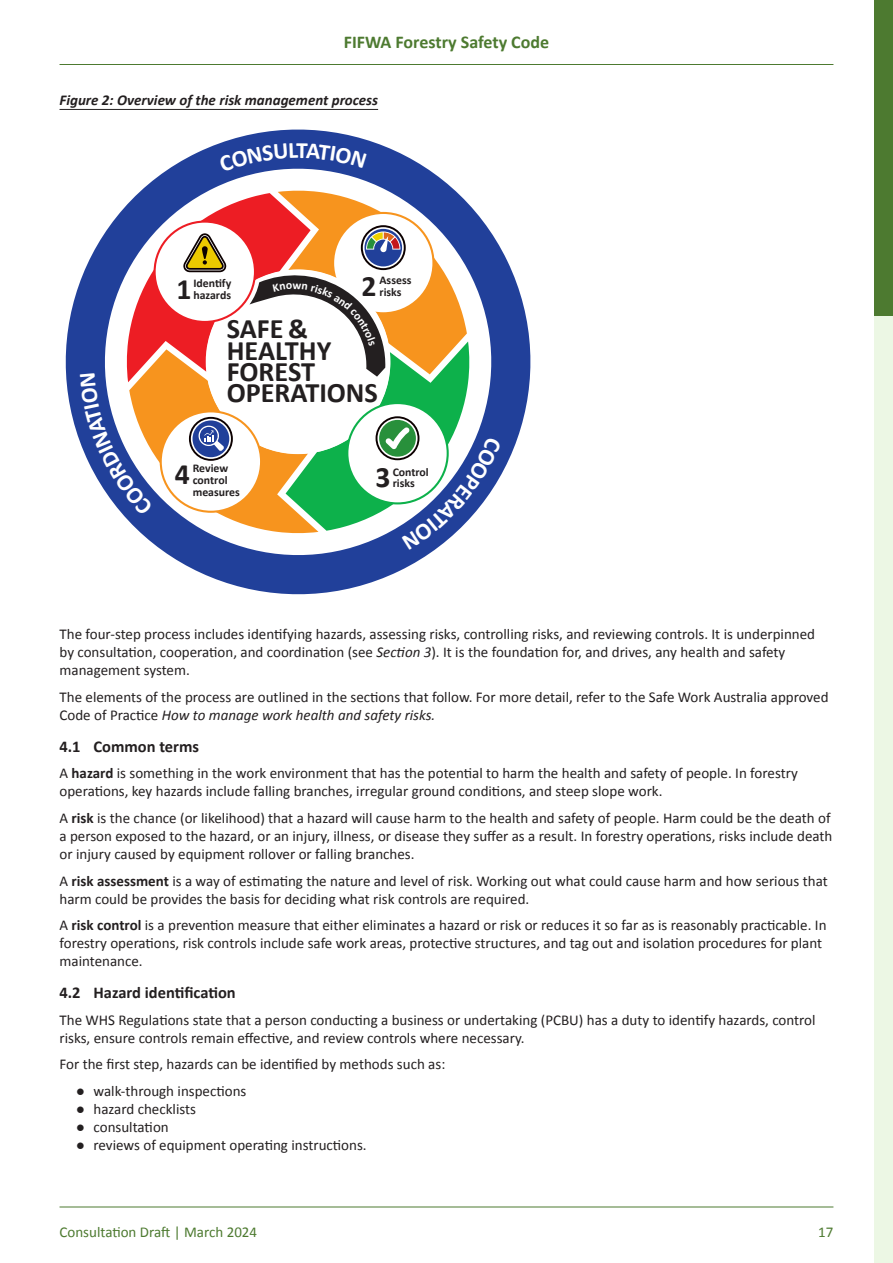
<style>
.page{position:relative;width:893px;height:1263px;background:#fff}
.page>*{position:absolute;margin:0;border:0;box-sizing:border-box;transform-origin:0 0}
.t1{font:700 29.7px "Calibri";color:#231f20}
.t2{font:700 28.2px/21.1px "Calibri";color:#231f20}
.t3{font:700 18px "Calibri";color:#4d7a30}
.t4{font:700 16.5px "Calibri";color:#231f20}
.t5{font:15px/18px "Calibri";color:#231f20}
.t6{font:italic 700 15px "Calibri";color:#231f20}
.t7{font:15px "Calibri";color:#4d7a30}
.t8{font:700 11.85px/11.9px "Calibri";color:#231f20}
.s1{font-style:italic}
.s2{font-weight:700}
</style>
<div class="page">
<hr style="left:60px;top:64px;width:773px;height:1px;background:#4d7a30">
<hr style="left:60px;top:1206px;width:773px;height:1px;background:#4d7a30">
<div style="left:874px;top:0;width:19px;height:316px;background:#4d7a30"></div>
<div style="left:874px;top:316px;width:19px;height:947px;background:#ecf7e4"></div>
<hr style="left:60px;top:109px;width:318px;height:1px;background:#231f20">
<svg style="left:65px;top:129px;width:466px;height:466px"></svg>
<div style="left:219px;top:143px;width:148px;height:29px;background:#21409a"></div>
<svg style="left:80px;top:190px;width:422px;height:360px"></svg>
<p class="t3" style="left:344px;top:31px;width:207px">FIFWA Forestry Safety Code</p>
<p class="t6" style="left:60px;top:91px;width:320px">Figure 2: Overview of the risk management process</p>
<p class="t8" style="left:193px;top:277px;width:39px">Identify</p>
<h1 class="t1" style="left:176px;top:271px;width:17px">1</h1>
<p class="t8" style="left:193px;top:289px;width:39px">hazards</p>
<p class="t8" style="left:379px;top:274px;width:33px">Assess</p>
<h1 class="t1" style="left:361px;top:268px;width:17px">2</h1>
<p class="t8" style="left:379px;top:285px;width:24px">risks</p>
<h2 class="t2" style="left:227px;top:317px;width:153px">SAFE &amp;<br>HEALTHY<br>FOREST<br>OPERATIONS</h2>
<p class="t8" style="left:193px;top:462px;width:49px">Review control measures</p>
<h1 class="t1" style="left:175px;top:456px;width:17px">4</h1>
<p class="t8" style="left:393px;top:465px;width:38px">Control</p>
<h1 class="t1" style="left:376px;top:459px;width:17px">3</h1>
<p class="t8" style="left:393px;top:477px;width:24px">risks</p>
<p class="t5" style="left:60px;top:624px;width:757px">The four-step process includes identifying hazards, assessing risks, controlling risks, and reviewing controls. It is underpinned by consultation, cooperation, and coordination (see <span class="s1">Section 3</span>). It is the foundation for, and drives, any health and safety management system.</p>
<p class="t5" style="left:60px;top:687px;width:771px">The elements of the process are outlined in the sections that follow. For more detail, refer to the Safe Work Australia approved<br>Code of Practice <span class="s1">How to manage work health and safety risks.</span></p>
<p class="t4" style="left:60px;top:736px;width:141px">4.1 Common terms</p>
<p class="t5" style="left:60px;top:764px;width:740px">A <span class="s2">hazard</span> is something in the work environment that has the potential to harm the health and safety of people. In forestry operations, key hazards include falling branches, irregular ground conditions, and steep slope work.</p>
<p class="t5" style="left:60px;top:808px;width:774px">A <span class="s2">risk</span> is the chance (or likelihood) that a hazard will cause harm to the health and safety of people. Harm could be the death of a person exposed to the hazard, or an injury, illness, or disease they suffer as a result. In forestry operations, risks include death or injury caused by equipment rollover or falling branches.</p>
<p class="t5" style="left:60px;top:871px;width:770px">A <span class="s2">risk assessment</span> is a way of estimating the nature and level of risk. Working out what could cause harm and how serious that harm could be provides the basis for deciding what risk controls are required.</p>
<p class="t5" style="left:60px;top:915px;width:768px">A <span class="s2">risk control</span> is a prevention measure that either eliminates a hazard or risk or reduces it so far as is reasonably practicable. In forestry operations, risk controls include safe work areas, protective structures, and tag out and isolation procedures for plant maintenance.</p>
<p class="t4" style="left:60px;top:982px;width:178px">4.2 Hazard identification</p>
<p class="t5" style="left:60px;top:1010px;width:758px">The WHS Regulations state that a person conducting a business or undertaking (PCBU) has a duty to identify hazards, control risks, ensure controls remain effective, and review controls where necessary.</p>
<p class="t5" style="left:94px;top:1050px;width:353px;line-height:26.5px;text-indent:-34px">For the first step, hazards can be identified by methods such as: walk-through inspections</p>
<p class="t5" style="left:94px;top:1099px;width:275px">hazard checklists<br>consultation<br>reviews of equipment operating instructions.</p>
<p class="t7" style="left:60px;top:1222px;width:199px">Consultation Draft | March 2024</p>
<p class="t7" style="left:818px;top:1222px;width:17px">17</p>
</div>
